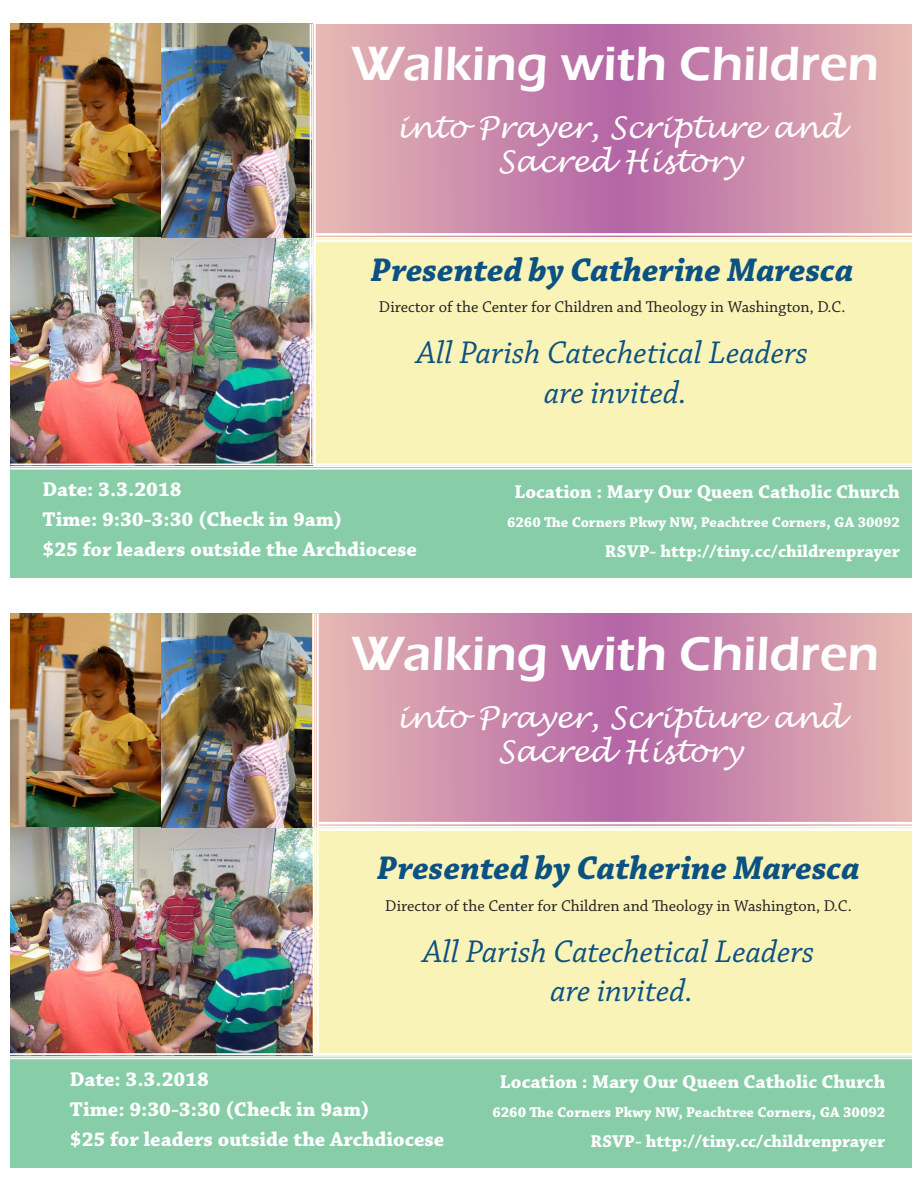
<style>
.page{position:relative;width:918px;height:1188px;background:#fff}
.page>*{position:absolute;margin:0;border:0;box-sizing:border-box;transform-origin:0 0}
.t1{font:600 49.5px "Eras ITC";color:#fff}
.t2{font:italic 700 34.5px "Chaparral Pro";color:#0b5181}
.t3{font:italic 33px "Chaparral Pro";color:#0b5181}
.t4{font:italic 30px "Lucida Handwriting";color:#fff}
.t5{font:700 21px "Chaparral Pro";color:#fff}
.t6{font:700 19.5px "Chaparral Pro";color:#fff}
.t7{font:700 18px "Chaparral Pro";color:#fff}
.t8{font:16.5px "Chaparral Pro";color:#231f20}
.t9{font:700 15px "Chaparral Pro";color:#fff}
</style>
<div class="page">
<img style="left:10px;top:613px;width:303px;height:443px">
<div style="left:10px;top:1056px;width:902px;height:111px;background:#87cda8"></div>
<div style="left:313px;top:613px;width:307px;height:214px;background:linear-gradient(to right,#e8bbb3,#b466a6)"></div>
<div style="left:620px;top:613px;width:292px;height:214px;background:linear-gradient(to right,#b466a6,#e8bab3)"></div>
<div style="left:313px;top:827px;width:599px;height:229px;background:#faf3b8"></div>
<img style="left:10px;top:24px;width:303px;height:442px">
<div style="left:10px;top:467px;width:902px;height:111px;background:#87cda8"></div>
<div style="left:313px;top:24px;width:307px;height:214px;background:linear-gradient(to right,#e8bbb3,#b465a6)"></div>
<div style="left:620px;top:24px;width:292px;height:214px;background:linear-gradient(to right,#b465a6,#e8bab3)"></div>
<div style="left:313px;top:238px;width:599px;height:229px;background:#faf3b8"></div>
<hr style="left:316px;top:233px;width:602px;height:3px;background:#fff">
<hr style="left:316px;top:237px;width:602px;height:1px;background:#fff">
<hr style="left:316px;top:240px;width:602px;height:2px;background:#fff">
<hr style="left:10px;top:464px;width:908px;height:1px;background:#fff">
<hr style="left:10px;top:466px;width:908px;height:1px;background:#fff">
<hr style="left:10px;top:468px;width:908px;height:2px;background:#fff">
<hr style="left:314px;top:24px;width:2px;height:440px;background:#fff">
<hr style="left:312px;top:24px;width:1px;height:440px;background:#fff">
<hr style="left:310px;top:24px;width:1px;height:440px;background:#fff">
<hr style="left:317px;top:613px;width:2px;height:440px;background:#fff">
<hr style="left:315px;top:613px;width:1px;height:440px;background:#fff">
<hr style="left:313px;top:613px;width:1px;height:440px;background:#fff">
<hr style="left:7px;top:1053px;width:908px;height:2px;background:#fff">
<hr style="left:7px;top:1056px;width:908px;height:1px;background:#fff">
<hr style="left:7px;top:1058px;width:908px;height:1px;background:#fff">
<hr style="left:318px;top:822px;width:600px;height:2px;background:#fff">
<hr style="left:318px;top:826px;width:600px;height:1px;background:#fff">
<hr style="left:318px;top:828px;width:600px;height:3px;background:#fff">
<p class="t1" style="left:351px;top:36px;width:529px">Walking with Children</p>
<p class="t4" style="left:396px;top:109px;width:448px">into Prayer, Scripture and</p>
<p class="t4" style="left:498px;top:144px;width:246px">Sacred History</p>
<p class="t2" style="left:371px;top:250px;width:484px">Presented by Catherine Maresca</p>
<p class="t8" style="left:379px;top:298px;width:468px">Director of the Center for Children and Theology in Washington, D.C.</p>
<p class="t3" style="left:416px;top:335px;width:393px">All Parish Catechetical Leaders</p>
<p class="t3" style="left:544px;top:374px;width:144px">are invited.</p>
<p class="t5" style="left:43px;top:477px;width:141px">Date: 3.3.2018</p>
<p class="t5" style="left:43px;top:507px;width:301px">Time: 9:30-3:30 (Check in 9am)</p>
<p class="t5" style="left:43px;top:537px;width:376px">$25 for leaders outside the Archdiocese</p>
<p class="t6" style="left:514px;top:481px;width:387px">Location : Mary Our Queen Catholic Church</p>
<p class="t9" style="left:507px;top:514px;width:394px">6260 The Corners Pkwy NW, Peachtree Corners, GA 30092</p>
<p class="t7" style="left:605px;top:541px;width:296px">RSVP- http://tiny.cc/childrenprayer</p>
<p class="t1" style="left:351px;top:625px;width:529px">Walking with Children</p>
<p class="t4" style="left:396px;top:699px;width:448px">into Prayer, Scripture and</p>
<p class="t4" style="left:498px;top:733px;width:246px">Sacred History</p>
<p class="t2" style="left:377px;top:848px;width:484px">Presented by Catherine Maresca</p>
<p class="t8" style="left:385px;top:896px;width:468px">Director of the Center for Children and Theology in Washington, D.C.</p>
<p class="t3" style="left:423px;top:933px;width:393px">All Parish Catechetical Leaders</p>
<p class="t3" style="left:550px;top:973px;width:144px">are invited.</p>
<p class="t5" style="left:70px;top:1067px;width:141px">Date: 3.3.2018</p>
<p class="t5" style="left:70px;top:1097px;width:301px">Time: 9:30-3:30 (Check in 9am)</p>
<p class="t5" style="left:70px;top:1127px;width:376px">$25 for leaders outside the Archdiocese</p>
<p class="t6" style="left:500px;top:1071px;width:387px">Location : Mary Our Queen Catholic Church</p>
<p class="t9" style="left:492px;top:1103px;width:394px">6260 The Corners Pkwy NW, Peachtree Corners, GA 30092</p>
<p class="t7" style="left:590px;top:1131px;width:296px">RSVP- http://tiny.cc/childrenprayer</p>
</div>
